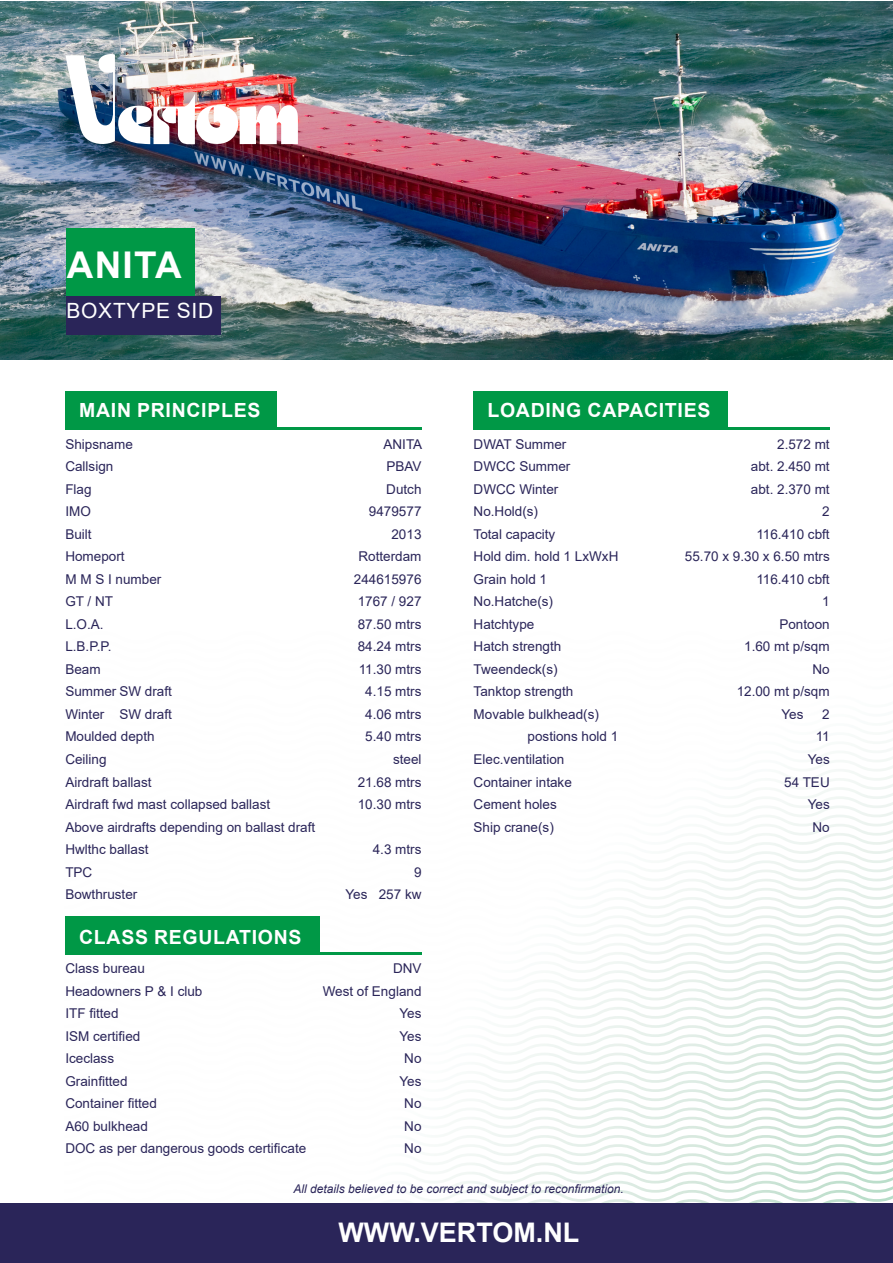
<style>
.page{position:relative;width:893px;height:1263px;background:#fff}
.page>*{position:absolute;margin:0;border:0;box-sizing:border-box;transform-origin:0 0}
.t1{font:700 36.9px "Arial";letter-spacing:.035em;color:#fff}
.t2{font:700 27px "Arial";color:#fff}
.t3{font:21px "Arial";letter-spacing:.035em;color:#fff}
.t4{font:700 19.5px "Arial";letter-spacing:.035em;color:#fff}
.t5{font:13.5px/22.5px "Arial";color:#2a2559}
.t6{font:italic 12px "Arial";color:#2a2559}
</style>
<div class="page">
<svg style="left:421px;top:757px;width:472px;height:446px"></svg>
<img style="left:0;top:2px;width:893px;height:357px">
<div style="left:66px;top:228px;width:128px;height:68px;background:#009846"></div>
<div style="left:65px;top:391px;width:211px;height:38px;background:#009846"></div>
<div style="left:65px;top:916px;width:255px;height:38px;background:#009846"></div>
<hr style="left:65px;top:952px;width:356px;height:3px;background:#009846">
<hr style="left:65px;top:427px;width:356px;height:3px;background:#009846">
<hr style="left:474px;top:427px;width:356px;height:3px;background:#009846">
<div style="left:474px;top:391px;width:254px;height:38px;background:#009846"></div>
<div style="left:66px;top:296px;width:155px;height:38px;background:#2a2559"></div>
<img style="left:65px;top:54px;width:233px;height:91px">
<div style="left:0;top:1203px;width:893px;height:60px;background:#2a2559"></div>
<h1 class="t1" style="left:67px;top:239px;width:117px">ANITA</h1>
<h3 class="t3" style="left:66px;top:296px;width:148px">BOXTYPE SID</h3>
<h3 class="t4" style="left:79px;top:397px;width:183px">MAIN PRINCIPLES</h3>
<p class="t5" style="left:65px;top:433px;width:69px">Shipsname</p>
<p class="t5" style="left:383px;top:433px;width:40px">ANITA</p>
<p class="t5" style="left:65px;top:455px;width:50px">Callsign</p>
<p class="t5" style="left:386px;top:455px;width:37px">PBAV</p>
<p class="t5" style="left:65px;top:478px;width:28px">Flag</p>
<p class="t5" style="left:386px;top:478px;width:37px">Dutch</p>
<p class="t5" style="left:65px;top:500px;width:27px">IMO</p>
<p class="t5" style="left:369px;top:500px;width:54px">9479577</p>
<p class="t5" style="left:65px;top:523px;width:28px">Built</p>
<p class="t5" style="left:391px;top:523px;width:32px">2013</p>
<p class="t5" style="left:65px;top:545px;width:61px">Homeport</p>
<p class="t5" style="left:358px;top:545px;width:65px">Rotterdam</p>
<p class="t5" style="left:65px;top:568px;width:98px">M M S I number</p>
<p class="t5" style="left:354px;top:568px;width:69px">244615976</p>
<p class="t5" style="left:65px;top:590px;width:49px">GT / NT</p>
<p class="t5" style="left:358px;top:590px;width:65px">1767 / 927</p>
<p class="t5" style="left:65px;top:613px;width:40px">L.O.A.</p>
<p class="t5" style="left:358px;top:613px;width:65px">87.50 mtrs</p>
<p class="t5" style="left:65px;top:635px;width:48px">L.B.P.P.</p>
<p class="t5" style="left:358px;top:635px;width:65px">84.24 mtrs</p>
<p class="t5" style="left:65px;top:658px;width:37px">Beam</p>
<p class="t5" style="left:359px;top:658px;width:64px">11.30 mtrs</p>
<p class="t5" style="left:65px;top:680px;width:108px">Summer SW draft</p>
<p class="t5" style="left:365px;top:680px;width:58px">4.15 mtrs</p>
<p class="t5" style="left:65px;top:703px;width:108px">Winter SW draft</p>
<p class="t5" style="left:365px;top:703px;width:58px">4.06 mtrs</p>
<p class="t5" style="left:65px;top:725px;width:91px">Moulded depth</p>
<p class="t5" style="left:365px;top:725px;width:58px">5.40 mtrs</p>
<p class="t5" style="left:65px;top:748px;width:43px">Ceiling</p>
<p class="t5" style="left:393px;top:748px;width:30px">steel</p>
<p class="t5" style="left:65px;top:770px;width:88px">Airdraft ballast</p>
<p class="t5" style="left:358px;top:770px;width:65px">21.68 mtrs</p>
<p class="t5" style="left:65px;top:793px;width:206px">Airdraft fwd mast collapsed ballast</p>
<p class="t5" style="left:358px;top:793px;width:65px">10.30 mtrs</p>
<p class="t5" style="left:65px;top:815px;width:251px">Above airdrafts depending on ballast draft<br>Hwlthc ballast</p>
<p class="t5" style="left:373px;top:838px;width:50px">4.3 mtrs</p>
<p class="t5" style="left:65px;top:860px;width:28px">TPC</p>
<p class="t5" style="left:414px;top:860px;width:9px">9</p>
<p class="t5" style="left:65px;top:883px;width:74px">Bowthruster</p>
<p class="t5" style="left:345px;top:883px;width:78px">Yes 257 kw</p>
<h3 class="t4" style="left:79px;top:923px;width:224px">CLASS REGULATIONS</h3>
<h3 class="t4" style="left:487px;top:397px;width:224px">LOADING CAPACITIES</h3>
<p class="t5" style="left:474px;top:433px;width:94px">DWAT Summer</p>
<p class="t5" style="left:777px;top:433px;width:54px">2.572 mt</p>
<p class="t5" style="left:474px;top:455px;width:98px">DWCC Summer</p>
<p class="t5" style="left:751px;top:455px;width:80px">abt. 2.450 mt</p>
<p class="t5" style="left:474px;top:478px;width:86px">DWCC Winter</p>
<p class="t5" style="left:751px;top:478px;width:80px">abt. 2.370 mt</p>
<p class="t5" style="left:474px;top:500px;width:66px">No.Hold(s)</p>
<p class="t5" style="left:822px;top:500px;width:9px">2</p>
<p class="t5" style="left:474px;top:523px;width:83px">Total capacity</p>
<p class="t5" style="left:756px;top:523px;width:75px">116.410 cbft</p>
<p class="t5" style="left:474px;top:545px;width:146px">Hold dim. hold 1 LxWxH</p>
<p class="t5" style="left:685px;top:545px;width:146px">55.70 x 9.30 x 6.50 mtrs</p>
<p class="t5" style="left:474px;top:568px;width:75px">Grain hold 1</p>
<p class="t5" style="left:756px;top:568px;width:75px">116.410 cbft</p>
<p class="t5" style="left:474px;top:590px;width:81px">No.Hatche(s)</p>
<p class="t5" style="left:822px;top:590px;width:9px">1</p>
<p class="t5" style="left:474px;top:613px;width:62px">Hatchtype</p>
<p class="t5" style="left:779px;top:613px;width:52px">Pontoon</p>
<p class="t5" style="left:474px;top:635px;width:89px">Hatch strength</p>
<p class="t5" style="left:744px;top:635px;width:87px">1.60 mt p/sqm</p>
<p class="t5" style="left:474px;top:658px;width:86px">Tweendeck(s)</p>
<p class="t5" style="left:812px;top:658px;width:19px">No</p>
<p class="t5" style="left:474px;top:680px;width:101px">Tanktop strength</p>
<p class="t5" style="left:737px;top:680px;width:95px">12.00 mt p/sqm</p>
<p class="t5" style="left:474px;top:703px;width:127px">Movable bulkhead(s)</p>
<p class="t5" style="left:781px;top:703px;width:24px">Yes</p>
<p class="t5" style="left:822px;top:703px;width:9px">2</p>
<p class="t5" style="left:528px;top:725px;width:92px">postions hold 1</p>
<p class="t5" style="left:816px;top:725px;width:16px">11</p>
<p class="t5" style="left:474px;top:748px;width:92px">Elec.ventilation</p>
<p class="t5" style="left:808px;top:748px;width:24px">Yes</p>
<p class="t5" style="left:474px;top:770px;width:100px">Container intake</p>
<p class="t5" style="left:784px;top:770px;width:47px">54 TEU</p>
<p class="t5" style="left:474px;top:793px;width:85px">Cement holes</p>
<p class="t5" style="left:808px;top:793px;width:24px">Yes</p>
<p class="t5" style="left:474px;top:815px;width:82px">Ship crane(s)</p>
<p class="t5" style="left:812px;top:815px;width:19px">No</p>
<p class="t5" style="left:65px;top:957px;width:81px">Class bureau</p>
<p class="t5" style="left:393px;top:957px;width:30px">DNV</p>
<p class="t5" style="left:65px;top:979px;width:139px">Headowners P &amp; I club</p>
<p class="t5" style="left:323px;top:979px;width:100px">West of England</p>
<p class="t5" style="left:65px;top:1002px;width:55px">ITF fitted</p>
<p class="t5" style="left:399px;top:1002px;width:24px">Yes</p>
<p class="t5" style="left:65px;top:1024px;width:77px">ISM certified</p>
<p class="t5" style="left:399px;top:1024px;width:24px">Yes</p>
<p class="t5" style="left:65px;top:1047px;width:50px">Iceclass</p>
<p class="t5" style="left:404px;top:1047px;width:19px">No</p>
<p class="t5" style="left:65px;top:1069px;width:64px">Grainfitted</p>
<p class="t5" style="left:399px;top:1069px;width:24px">Yes</p>
<p class="t5" style="left:65px;top:1092px;width:93px">Container fitted</p>
<p class="t5" style="left:404px;top:1092px;width:19px">No</p>
<p class="t5" style="left:65px;top:1114px;width:84px">A60 bulkhead</p>
<p class="t5" style="left:404px;top:1114px;width:19px">No</p>
<p class="t5" style="left:65px;top:1137px;width:242px">DOC as per dangerous goods certificate</p>
<p class="t5" style="left:404px;top:1137px;width:19px">No</p>
<p class="t6" style="left:294px;top:1181px;width:332px">All details believed to be correct and subject to reconfirmation.</p>
<h2 class="t2" style="left:338px;top:1214px;width:242px">WWW.VERTOM.NL</h2>
</div>
